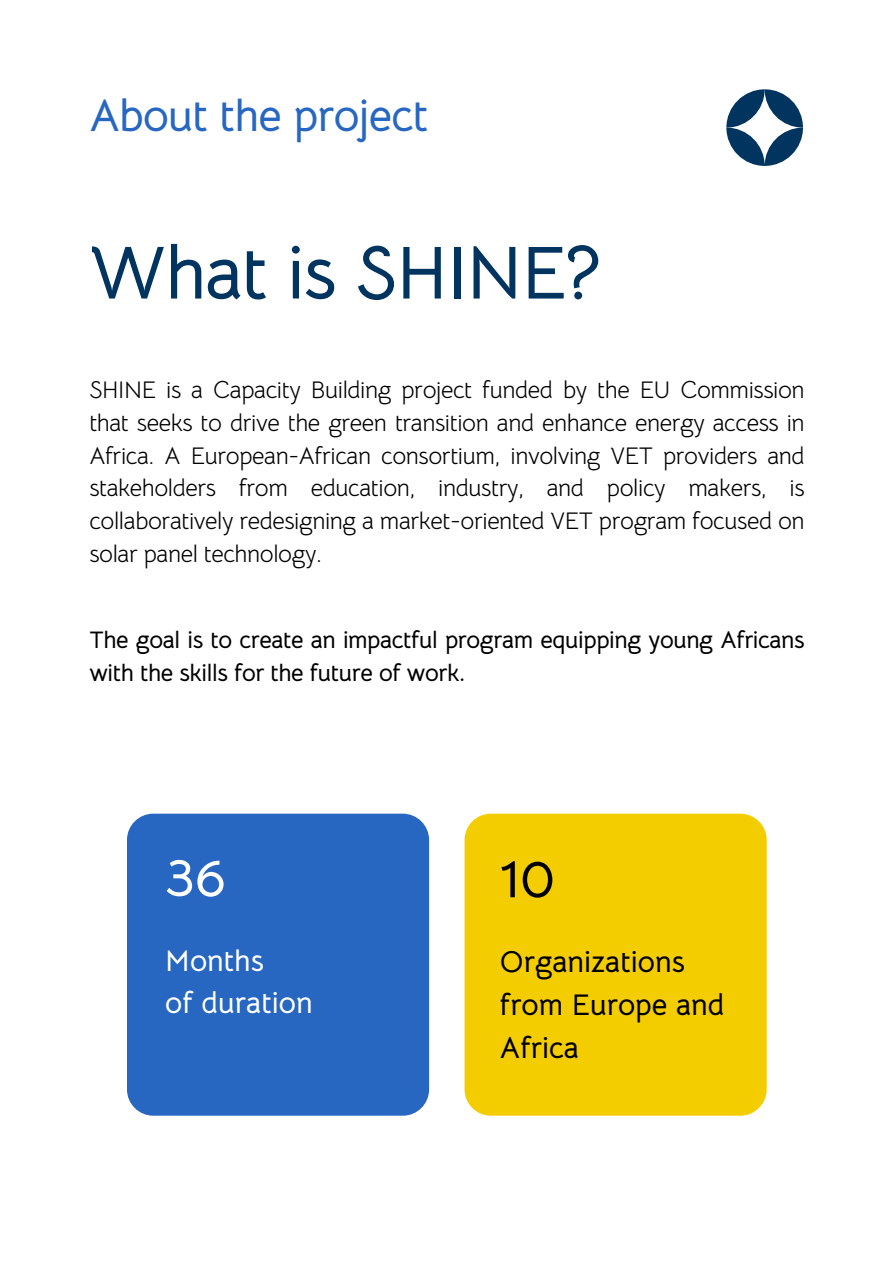
<style>
.page{position:relative;width:894px;height:1264px;background:#fff}
.page>*{position:absolute;margin:0;border:0;box-sizing:border-box;transform-origin:0 0}
.t1{font:700 75px "Bellota Text";letter-spacing:-.015em;color:#01355f}
.t2{font:700 54px "Bellota Text";color:#fff}
.t3{font:700 54px "Bellota Text";color:#000}
.t4{font:700 45px "Bellota Text";letter-spacing:-.015em;color:#2767c1}
.t5{font:700 30px/42.8px "Bellota Text";color:#000}
.t6{font:700 30px/42.8px "Bellota Text";color:#fff}
.t7{font:24px/32.7px "Bellota Text";letter-spacing:-.015em;color:#000;text-align:justify}
.t8{font:700 24px/32.7px "Bellota Text";letter-spacing:-.015em;color:#000}
</style>
<div class="page">
<svg style="left:726px;top:89px;width:76px;height:77px"></svg>
<div style="left:127px;top:813px;width:302px;height:302px;background:#2767c1;border-radius:26px"></div>
<div style="left:464px;top:813px;width:302px;height:302px;background:#f3cd00;border-radius:26px"></div>
<h4 class="t4" style="left:89px;top:87px;width:340px">About the project</h4>
<p class="t1" style="left:89px;top:226px;width:513px">What is SHINE?</p>
<h3 class="t7" style="left:89px;top:374px;width:716px">SHINE is a Capacity Building project funded by the EU Commission that seeks to drive the green transition and enhance energy access in Africa. A European-African consortium, involving VET providers and stakeholders from education, industry, and policy makers, is collaboratively redesigning a market-oriented VET program focused on solar panel technology.</h3>
<p class="t8" style="left:89px;top:623px;width:716px">The goal is to create an impactful program equipping young Africans with the skills for the future of work.</p>
<p class="t2" style="left:165px;top:843px;width:62px">36</p>
<h2 class="t6" style="left:165px;top:939px;width:149px">Months<br>of duration</h2>
<p class="t3" style="left:499px;top:844px;width:57px">10</p>
<h1 class="t5" style="left:499px;top:940px;width:226px">Organizations from Europe and<br>Africa</h1>
</div>
